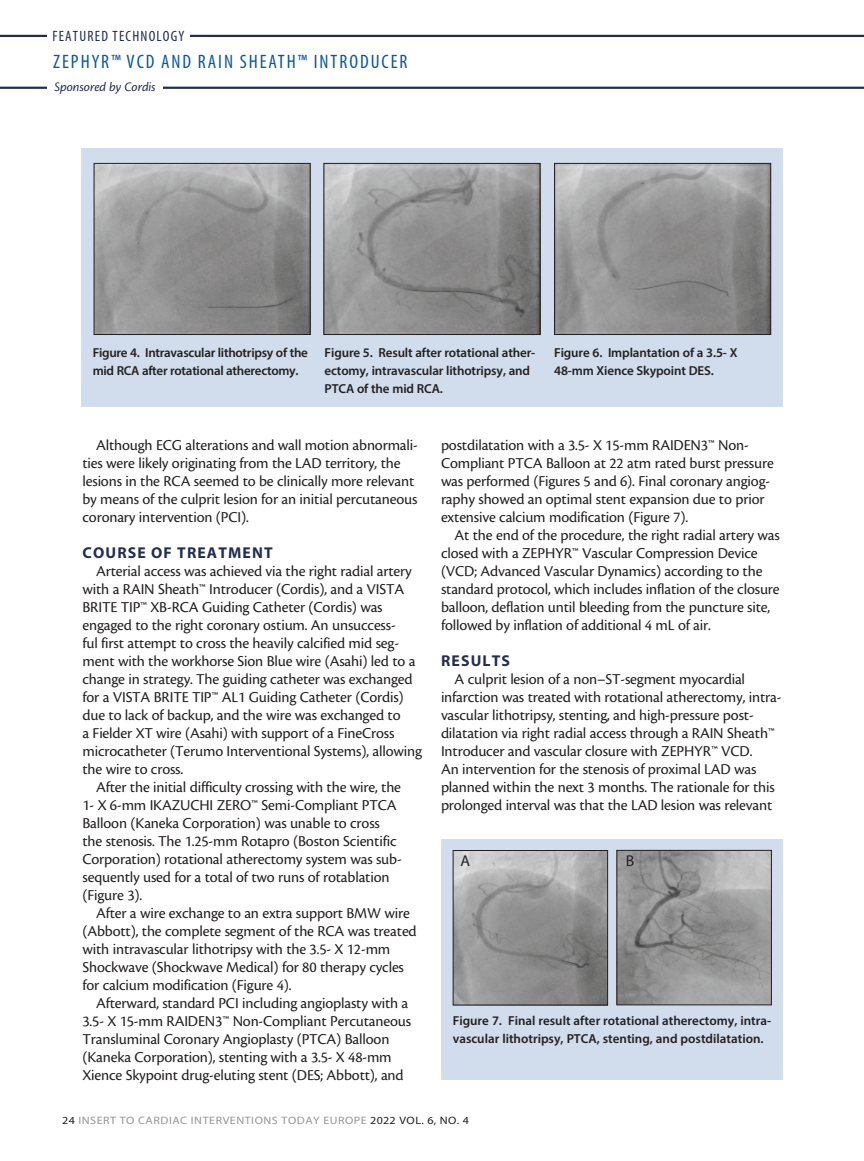
<style>
.page{position:relative;width:864px;height:1161px;background:#fff}
.page>*{position:absolute;margin:0;border:0;box-sizing:border-box;transform-origin:0 0}
.t1{font:condensed 19.5px "Myriad Pro";letter-spacing:.1em;color:#0f579b}
.body{font:15.75px/18px "Cronos Pro";letter-spacing:-.01em;color:#231f20}
.subhead{font:700 15.75px "Myriad Pro";letter-spacing:.07em;color:#232e51}
.t2{font:15.75px "Myriad Pro";color:#231f20}
.t3{font:condensed 15px "Myriad Pro";letter-spacing:.08em;color:#232e51}
.t4{font:italic 13.5px "Cronos Pro";letter-spacing:-.01em;color:#232e51}
.t5{font:600 13.05px/18px "Myriad Pro";letter-spacing:-.01em;color:#231f20}
.t6{font:10.8px "Myriad Pro";letter-spacing:.045em;color:#939598;scale:1.11 1}
.s1{color:#231f20}
</style>
<div class="page">
<svg style="left:0;top:34px;width:864px;height:55px"></svg>
<div style="left:47px;top:30px;width:143px;height:14px;background:#fff"></div>
<div style="left:47px;top:79px;width:116px;height:14px;background:#fff"></div>
<div style="left:81px;top:148px;width:702px;height:259px;background:#d1ddec"></div>
<img style="left:96px;top:165px;width:213px;height:168px">
<div style="left:94px;top:163px;width:217px;height:172px;border:1px solid #231f20"></div>
<img style="left:326px;top:165px;width:212px;height:168px">
<div style="left:324px;top:163px;width:216px;height:172px;border:1px solid #231f20"></div>
<img style="left:556px;top:165px;width:213px;height:168px">
<div style="left:554px;top:163px;width:217px;height:172px;border:1px solid #231f20"></div>
<div style="left:441px;top:839px;width:342px;height:241px;background:#d1ddec"></div>
<img style="left:455px;top:852px;width:151px;height:151px">
<div style="left:453px;top:850px;width:155px;height:155px;border:1px solid #231f20"></div>
<img style="left:619px;top:852px;width:151px;height:151px">
<div style="left:617px;top:850px;width:155px;height:155px;border:1px solid #231f20"></div>
<p class="t3" style="left:52px;top:27px;width:134px">FEATURED TECHNOLOGY</p>
<p class="t1" style="left:53px;top:50px;width:356px">ZEPHYR™ VCD AND RAIN SHEATH™ INTRODUCER</p>
<p class="t4" style="left:55px;top:79px;width:103px">Sponsored by Cordis</p>
<p class="t5" style="left:93px;top:343px;width:217px">Figure 4. Intravascular lithotripsy of the mid RCA after rotational atherectomy.</p>
<p class="t5" style="left:325px;top:343px;width:212px">Figure 5. Result after rotational ather&shy;ectomy, intravascular lithotripsy, and<br>PTCA of the mid RCA.</p>
<p class="t5" style="left:554px;top:343px;width:185px">Figure 6. Implantation of a 3.5- X<br>48-mm Xience Skypoint DES.</p>
<p class="body" style="left:82px;top:436px;width:337px;text-indent:14px">Although ECG alterations and wall motion abnormali&shy;ties were likely originating from the LAD territory, the lesions in the RCA seemed to be clinically more relevant by means of the culprit lesion for an initial percutaneous coronary intervention (PCI).</p>
<p class="subhead" style="left:83px;top:542px;width:192px">COURSE OF TREATMENT</p>
<p class="body" style="left:82px;top:562px;width:341px;text-indent:14px">Arterial access was achieved via the right radial artery with a RAIN Sheath™ Introducer (Cordis), and a VISTA BRITE TIP™ XB-RCA Guiding Catheter (Cordis) was engaged to the right coronary ostium. An unsuccess-<br>ful first attempt to cross the heavily calcified mid seg&shy;ment with the workhorse Sion Blue wire (Asahi) led to a change in strategy. The guiding catheter was exchanged for a VISTA BRITE TIP™ AL1 Guiding Catheter (Cordis) due to lack of backup, and the wire was exchanged to<br>a Fielder XT wire (Asahi) with support of a FineCross microcatheter (Terumo Interventional Systems), allowing the wire to cross.</p>
<p class="body" style="left:82px;top:778px;width:321px;text-indent:14px">After the initial difficulty crossing with the wire, the 1- X 6-mm IKAZUCHI ZERO™ Semi-Compliant PTCA Balloon (Kaneka Corporation) was unable to cross the stenosis. The 1.25-mm Rotapro (Boston Scientific Corporation) rotational atherectomy system was sub&shy;sequently used for a total of two runs of rotablation (Figure 3).</p>
<p class="body" style="left:82px;top:904px;width:336px;text-indent:14px">After a wire exchange to an extra support BMW wire (Abbott), the complete segment of the RCA was treated with intravascular lithotripsy with the 3.5- X 12-mm Shockwave (Shockwave Medical) for 80 therapy cycles for calcium modification (Figure 4).</p>
<p class="body" style="left:82px;top:994px;width:330px;text-indent:14px">Afterward, standard PCI including angioplasty with a 3.5- X 15-mm RAIDEN3™ Non-Compliant Percutaneous Transluminal Coronary Angioplasty (PTCA) Balloon (Kaneka Corporation), stenting with a 3.5- X 48-mm Xience Skypoint drug-eluting stent (DES; Abbott), and</p>
<p class="body" style="left:441px;top:436px;width:334px">postdilatation with a 3.5- X 15-mm RAIDEN3™ Non-Compliant PTCA Balloon at 22 atm rated burst pressure was performed (Figures 5 and 6). Final coronary angiog&shy;raphy showed an optimal stent expansion due to prior extensive calcium modification (Figure 7).</p>
<p class="body" style="left:441px;top:526px;width:340px;text-indent:14px">At the end of the procedure, the right radial artery was closed with a ZEPHYR™ Vascular Compression Device (VCD; Advanced Vascular Dynamics) according to the standard protocol, which includes inflation of the closure balloon, deflation until bleeding from the puncture site, followed by inflation of additional 4 mL of air.</p>
<p class="subhead" style="left:441px;top:650px;width:70px">RESULTS</p>
<p class="body" style="left:441px;top:670px;width:342px;text-indent:14px">A culprit lesion of a non–ST-segment myocardial infarction was treated with rotational atherectomy, intra&shy;vascular lithotripsy, stenting, and high-pressure post&shy;dilatation via right radial access through a RAIN Sheath™ Introducer and vascular closure with ZEPHYR™ VCD.<br>An intervention for the stenosis of proximal LAD was planned within the next 3 months. The rationale for this prolonged interval was that the LAD lesion was relevant</p>
<p class="t2" style="left:460px;top:851px;width:11px">A</p>
<p class="t2" style="left:626px;top:851px;width:10px">B</p>
<p class="t5" style="left:453px;top:1011px;width:320px">Figure 7. Final result after rotational atherectomy, intra&shy;vascular lithotripsy, PTCA, stenting, and postdilatation.</p>
<p class="t6" style="left:62px;top:1113px;width:368px"><span class="s1">24</span> INSERT TO CARDIAC INTERVENTIONS TODAY EUROPE <span class="s1">2022 VOL. 6, NO. 4</span></p>
</div>
